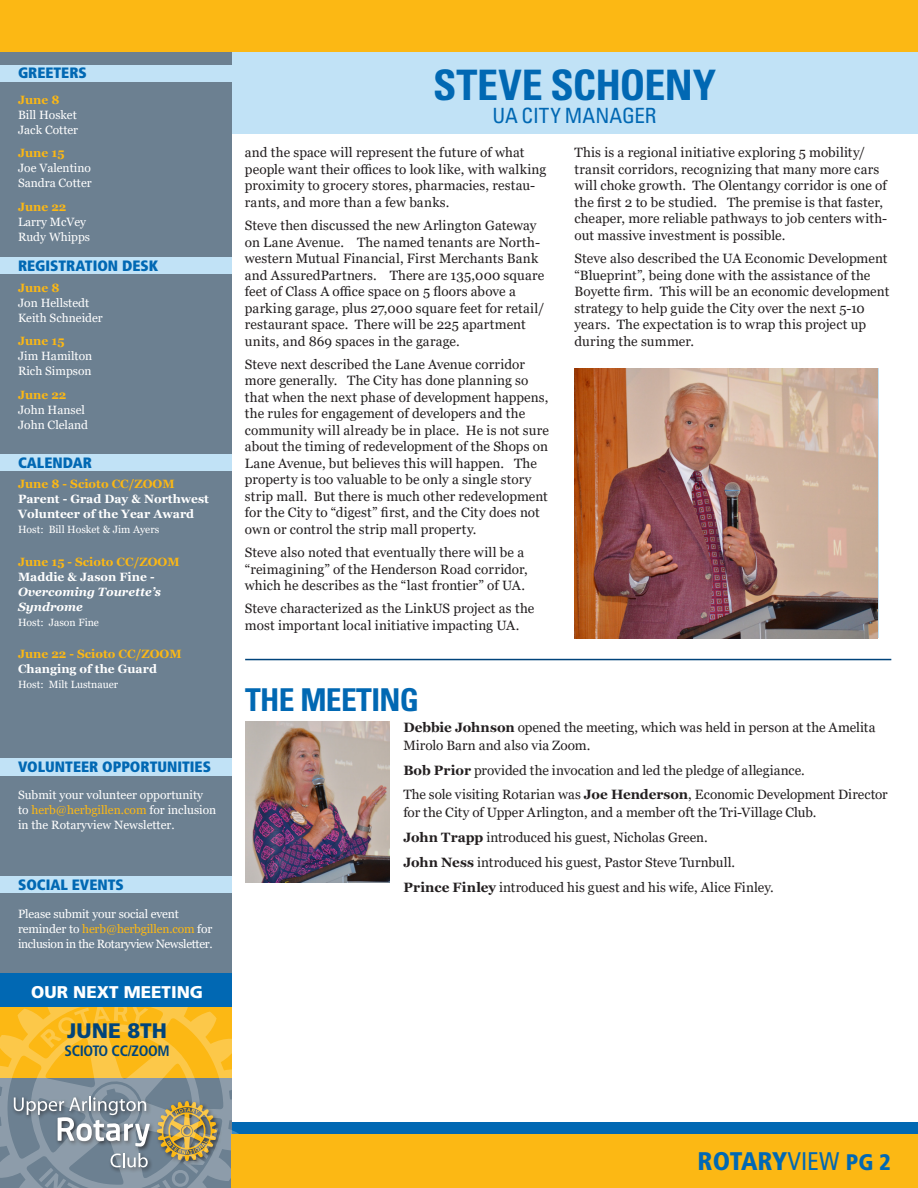
<style>
.page{position:relative;width:918px;height:1188px;background:#fff}
.page>*{position:absolute;margin:0;border:0;box-sizing:border-box;transform-origin:0 0}
.t1{font:700 condensed 42px "Univers LT Std";letter-spacing:-.01em;color:#0168b3}
.t2{font:700 condensed 31.5px "Univers LT Std";letter-spacing:-.02em;color:#0168b3}
.t3{font:900 condensed 25.5px "Frutiger";letter-spacing:-.02em;color:#0168b3}
.t4{font:condensed 21px "Univers LT Std";color:#0168b3}
.t5{font:900 21px "Frutiger";color:#00447b}
.t6{font:900 16.95px "Frutiger";color:#fff}
.t7{font:900 condensed 15px "Frutiger";color:#0168b3}
.t8{font:700 condensed 15px "Frutiger";letter-spacing:-.02em;color:#00447b}
.t9{font:13.5px/16.5px "Georgia";letter-spacing:.005em;color:#231f20}
.t10{font:12px/15px "Georgia";color:#fff}
.t11{font:700 12px/15px "Georgia";color:#fff}
.t12{font:italic 700 12px/15px "Georgia";color:#fff}
.t13{font:700 12px/15px "Georgia";color:#fcb814}
.t14{font:10.5px "Georgia";color:#fff}
.s1{font-weight:700;color:#fcb814}
.s2{color:#fcb814}
.s3{font-style:normal;color:#fcb814}
.s4{font-style:normal}
.s5{color:#fff}
.s6{font-weight:700}
.s7{font-weight:400}
.s8{font-size:22.5px}
</style>
<div class="page">
<div style="left:14px;top:0;width:904px;height:133px;background:#c1e2f6"></div>
<div style="left:231px;top:1122px;width:687px;height:39px;background:#0168b3"></div>
<div style="left:0;top:0;width:231px;height:1188px;background:#6c8091"></div>
<div style="left:0;top:876px;width:231px;height:17px;background:#c1e2f6"></div>
<div style="left:0;top:65px;width:231px;height:16px;background:#c1e2f6"></div>
<div style="left:0;top:257px;width:231px;height:17px;background:#c1e2f6"></div>
<div style="left:0;top:454px;width:231px;height:16px;background:#c1e2f6"></div>
<div style="left:0;top:758px;width:231px;height:18px;background:#c1e2f6"></div>
<svg style="left:0;top:973px;width:239px;height:215px"></svg>
<div style="left:0;top:973px;width:231px;height:34px;background:#0168b3"></div>
<div style="left:0;top:0;width:918px;height:52px;background:#fcb814"></div>
<div style="left:231px;top:1134px;width:687px;height:54px;background:#fcb814"></div>
<img style="left:245px;top:722px;width:144px;height:161px">
<hr style="left:245px;top:659px;width:646px;height:1px;background:#00447b">
<img style="left:575px;top:369px;width:302px;height:269px">
<p class="t7" style="left:18px;top:64px;width:70px">GREETERS</p>
<p class="t10" style="left:18px;top:92px;width:62px"><span class="s1">June 8<br></span>Bill Hosket<br>Jack Cotter</p>
<p class="t10" style="left:18px;top:146px;width:75px"><span class="s1">June 15<br></span>Joe Valentino<br>Sandra Cotter</p>
<p class="t10" style="left:18px;top:200px;width:74px"><span class="s1">June 22<br></span>Larry McVey<br>Rudy Whipps</p>
<p class="t10" style="left:18px;top:280px;width:86px"><span class="s1">June 8<br></span>Jon Hellstedt<br>Keith Schneider</p>
<p class="t10" style="left:18px;top:334px;width:76px"><span class="s1">June 15<br></span>Jim Hamilton<br>Rich Simpson</p>
<p class="t10" style="left:18px;top:387px;width:72px"><span class="s1">June 22<br></span>John Hansel<br>John Cleland</p>
<p class="t7" style="left:18px;top:256px;width:142px">REGISTRATION DESK</p>
<p class="t7" style="left:18px;top:453px;width:76px">CALENDAR</p>
<p class="t11" style="left:18px;top:476px;width:193px"><span class="s2">June 8 - Scioto CC/ZOOM<br></span>Parent - Grad Day &amp; Northwest<br>Volunteer of the Year Award</p>
<p class="t14" style="left:18px;top:523px;width:143px">Host: Bill Hosket &amp; Jim Ayers</p>
<p class="t12" style="left:18px;top:554px;width:163px"><span class="s3">June 15 - Scioto CC/ZOOM<br></span><span class="s4">Maddie &amp; Jason Fine -<br></span>Overcoming Tourette’s<br>Syndrome</p>
<p class="t14" style="left:18px;top:616px;width:83px">Host: Jason Fine</p>
<p class="t13" style="left:18px;top:646px;width:165px">June 22 - Scioto CC/ZOOM<br><span class="s5">Changing of the Guard</span></p>
<p class="t14" style="left:18px;top:678px;width:102px">Host: Milt Lustnauer</p>
<p class="t7" style="left:18px;top:758px;width:195px">VOLUNTEER OPPORTUNITIES</p>
<p class="t10" style="left:18px;top:788px;width:200px">Submit your volunteer opportunity to <span class="s2">herb@herbgillen.com</span> for inclusion in the Rotaryview Newsletter.</p>
<p class="t7" style="left:18px;top:875px;width:107px">SOCIAL EVENTS</p>
<p class="t10" style="left:18px;top:907px;width:196px">Please submit your social event reminder to <span class="s2">herb@herbgillen.com</span> for inclusion in the Rotaryview Newsletter.</p>
<p class="t6" style="left:31px;top:982px;width:173px">OUR NEXT MEETING</p>
<p class="t5" style="left:67px;top:1018px;width:101px">JUNE 8TH</p>
<p class="t8" style="left:65px;top:1042px;width:107px">SCIOTO CC/ZOOM</p>
<p class="t1" style="left:433px;top:60px;width:285px">STEVE SCHOENY</p>
<p class="t4" style="left:492px;top:102px;width:166px">UA CITY MANAGER</p>
<p class="t9" style="left:245px;top:145px;width:303px">and the space will represent the future of what people want their offices to look like, with walking proximity to grocery stores, pharmacies, restau&shy;rants, and more than a few banks.</p>
<p class="t9" style="left:245px;top:217px;width:301px">Steve then discussed the new Arlington Gateway on Lane Avenue. The named tenants are North&shy;western Mutual Financial, First Merchants Bank and AssuredPartners. There are 135,000 square feet of Class A office space on 5 floors above a parking garage, plus 27,000 square feet for retail/ restaurant space. There will be 225 apartment units, and 869 spaces in the garage.</p>
<p class="t9" style="left:245px;top:356px;width:306px">Steve next described the Lane Avenue corridor more generally. The City has done planning so that when the next phase of development happens, the rules for engagement of developers and the community will already be in place. He is not sure about the timing of redevelopment of the Shops on Lane Avenue, but believes this will happen. The property is too valuable to be only a single story strip mall. But there is much other redevelopment for the City to “digest” first, and the City does not own or control the strip mall property.</p>
<p class="t9" style="left:245px;top:544px;width:284px">Steve also noted that eventually there will be a “reimagining” of the Henderson Road corridor, which he describes as the “last frontier” of UA.</p>
<p class="t9" style="left:245px;top:601px;width:291px">Steve characterized as the LinkUS project as the most important local initiative impacting UA.</p>
<p class="t2" style="left:245px;top:681px;width:175px">THE MEETING</p>
<p class="t9" style="left:575px;top:145px;width:314px">This is a regional initiative exploring 5 mobility/ transit corridors, recognizing that many more cars will choke growth. The Olentangy corridor is one of the first 2 to be studied. The premise is that faster, cheaper, more reliable pathways to job centers with&shy;out massive investment is possible.</p>
<p class="t9" style="left:575px;top:250px;width:316px">Steve also described the UA Economic Development “Blueprint”, being done with the assistance of the Boyette firm. This will be an economic development strategy to help guide the City over the next 5-10 years. The expectation is to wrap this project up during the summer.</p>
<p class="t9" style="left:403px;top:718px;width:474px;line-height:18px"><span class="s6">Debbie Johnson</span> opened the meeting, which was held in person at the Amelita<br>Mirolo Barn and also via Zoom.</p>
<p class="t9" style="left:403px;top:762px;width:403px"><span class="s6">Bob Prior</span> provided the invocation and led the pledge of allegiance.</p>
<p class="t9" style="left:403px;top:786px;width:486px;line-height:18px">The sole visiting Rotarian was <span class="s6">Joe Henderson</span>, Economic Development Director for the City of Upper Arlington, and a member oft the Tri-Village Club.</p>
<p class="t9" style="left:403px;top:829px;width:306px"><span class="s6">John Trapp</span> introduced his guest, Nicholas Green.</p>
<p class="t9" style="left:403px;top:854px;width:333px"><span class="s6">John Ness</span> introduced his guest, Pastor Steve Turnbull.</p>
<p class="t9" style="left:403px;top:879px;width:372px"><span class="s6">Prince Finley</span> introduced his guest and his wife, Alice Finley.</p>
<p class="t3" style="left:698px;top:1146px;width:195px">ROTARY<span class="s7">VIEW</span> <span class="s8">PG 2</span></p>
</div>
